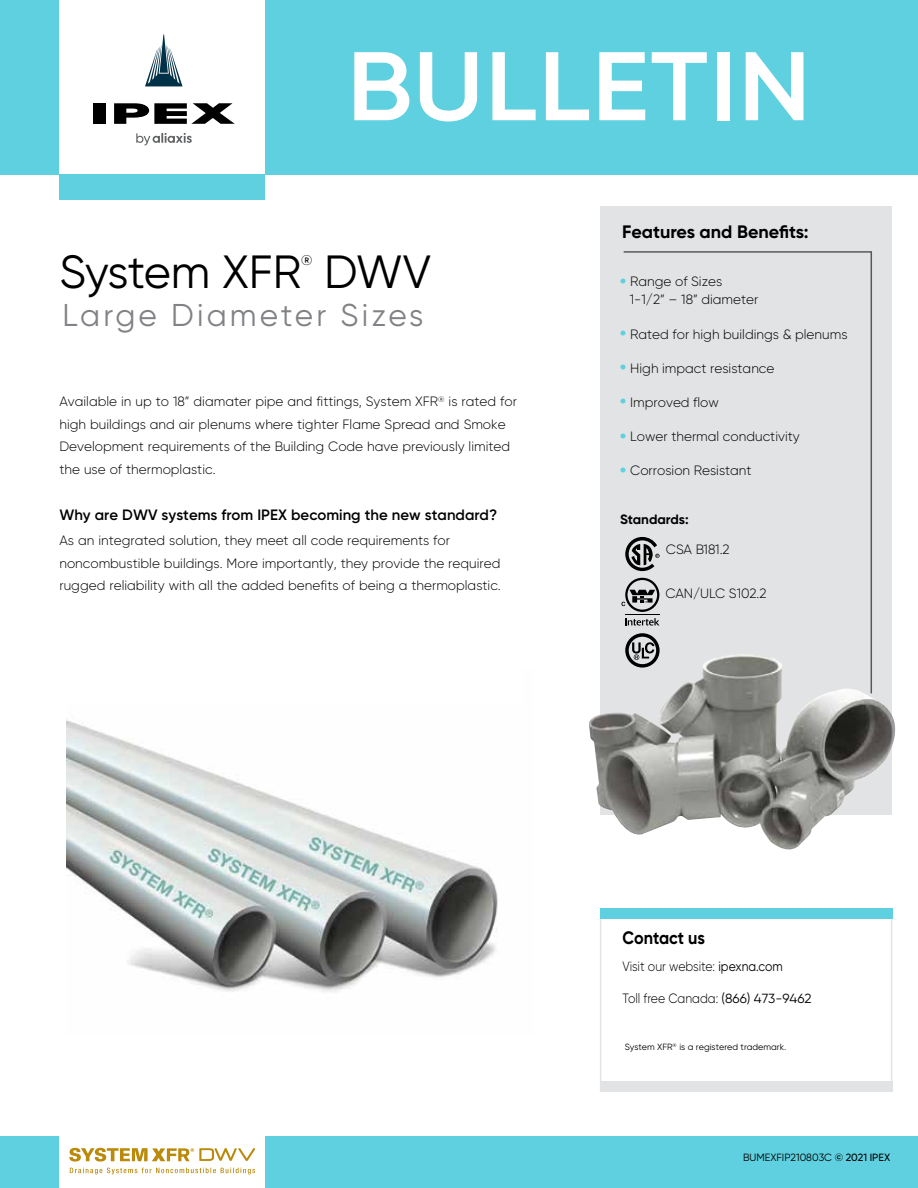
<style>
.page{position:relative;width:918px;height:1188px;background:#fff}
.page>*{position:absolute;margin:0;border:0;box-sizing:border-box;transform-origin:0 0}
.t1{font:600 97.2px "Gilroy";letter-spacing:.01em;color:#fff;scale:1.11 1}
.t2{font:46.5px "Gilroy";letter-spacing:-.02em;color:#000}
.t3{font:31.5px "Gilroy";letter-spacing:.1em;color:#808285}
.t4{font:700 18px "Gilroy";color:#000}
.t5{font:700 18px "Gilroy";color:#000;scale:.9 1}
.t6{font:600 15px "Gilroy";color:#000}
.t7{font:13.95px "Gilroy";color:#000}
.t8{font:300 13.5px/22.5px "Gilroy";color:#000}
.t9{font:300 13.5px "Gilroy";color:#000;scale:.9 1}
.t10{font:700 13.5px "Gilroy";color:#000}
.t11{font:10.5px "Gilroy";color:#000}
.t12{font:9px "Gilroy";color:#000}
.s1{font-size:28.5px;color:#5fd0df}
.s2{font-weight:400}
.s3{font-weight:400;font-size:13.2px}
.s4{font-weight:500}
</style>
<div class="page">
<img style="left:67px;top:720px;width:431px;height:272px">
<div style="left:0;top:0;width:918px;height:174px;background:#5fd0df"></div>
<div style="left:0;top:1136px;width:918px;height:52px;background:#5fd0df"></div>
<div style="left:59px;top:0;width:206px;height:193px;background:#fff"></div>
<div style="left:93px;top:103px;width:13px;height:21px;background:#000"></div>
<svg style="left:114px;top:103px;width:121px;height:21px"></svg>
<svg style="left:145px;top:34px;width:38px;height:52px"></svg>
<svg style="left:136px;top:133px;width:56px;height:13px"></svg>
<div style="left:59px;top:1132px;width:206px;height:56px;background:#fff"></div>
<div style="left:600px;top:206px;width:291px;height:608px;background:#e2e3e4"></div>
<svg style="left:623px;top:251px;width:249px;height:403px"></svg>
<div style="left:59px;top:174px;width:206px;height:26px;background:#5fd0df"></div>
<svg style="left:70px;top:1168px;width:185px;height:7px"></svg>
<svg style="left:69px;top:1148px;width:186px;height:14px"></svg>
<hr style="left:600px;top:908px;width:1px;height:184px;background:#e2e3e4">
<hr style="left:891px;top:908px;width:1px;height:184px;background:#e2e3e4">
<div style="left:600px;top:908px;width:292px;height:11px;background:#5fd0df"></div>
<div style="left:600px;top:1081px;width:292px;height:11px;background:#e2e3e4"></div>
<svg style="left:625px;top:537px;width:35px;height:34px"></svg>
<svg style="left:625px;top:633px;width:35px;height:21px"></svg>
<svg style="left:625px;top:618px;width:34px;height:8px"></svg>
<hr style="left:625px;top:614px;width:34px;height:1px;background:#000">
<svg style="left:621px;top:578px;width:38px;height:34px"></svg>
<img style="left:589px;top:654px;width:307px;height:196px">
<h1 class="t1" style="left:347px;top:26px;width:420px">BULLETIN</h1>
<h2 class="t2" style="left:59px;top:243px;width:243px">System XFR</h2>
<p class="t7" style="left:301px;top:251px;width:13px">®</p>
<h2 class="t2" style="left:324px;top:243px;width:108px">DWV</h2>
<h3 class="t3" style="left:62px;top:295px;width:363px">Large Diameter Sizes</h3>
<p class="t8" style="left:59px;top:390px;width:459px">Available in up to 18” diamater pipe and fittings, System XFR<sup>®</sup> is rated for high buildings and air plenums where tighter Flame Spread and Smoke Development requirements of the Building Code have previously limited the use of thermoplastic.</p>
<p class="t6" style="left:59px;top:506px;width:439px">Why are DWV systems from IPEX becoming the new standard?</p>
<p class="t8" style="left:59px;top:529px;width:443px">As an integrated solution, they meet all code requirements for noncombustible buildings. More importantly, they provide the required rugged reliability with all the added benefits of being a thermoplastic.</p>
<h3 class="t4" style="left:622px;top:220px;width:188px">Features and Benefits:</h3>
<p class="t8" style="left:630px;top:272px;width:130px;line-height:18px;text-indent:-11px"><span class="s1">•</span> Range of Sizes<br>1-1/2” – 18” diameter</p>
<p class="t8" style="left:619px;top:322px;width:230px"><span class="s1">•</span> Rated for high buildings &amp; plenums</p>
<p class="t8" style="left:619px;top:357px;width:157px"><span class="s1">•</span> High impact resistance</p>
<p class="t8" style="left:619px;top:391px;width:101px"><span class="s1">•</span> Improved flow</p>
<p class="t8" style="left:619px;top:425px;width:182px"><span class="s1">•</span> Lower thermal conductivity</p>
<p class="t8" style="left:619px;top:459px;width:134px"><span class="s1">•</span> Corrosion Resistant</p>
<p class="t10" style="left:620px;top:511px;width:70px">Standards:</p>
<p class="t8" style="left:666px;top:538px;width:65px">CSA B181.2</p>
<p class="t8" style="left:665px;top:581px;width:103px">CAN/ULC S102.2</p>
<h3 class="t5" style="left:623px;top:927px;width:93px">Contact us</h3>
<p class="t9" style="left:623px;top:958px;width:180px">Visit our website: <span class="s2">ipexna.com</span></p>
<p class="t9" style="left:623px;top:990px;width:212px">Toll free Canada: <span class="s3">(866) 473-9462</span></p>
<p class="t12" style="left:625px;top:1042px;width:163px">System XFR<sup>®</sup> is a registered trademark.</p>
<p class="t11" style="left:743px;top:1151px;width:149px">BUMEXFIP210803C <span class="s4">© 2021 IPEX</span></p>
</div>
